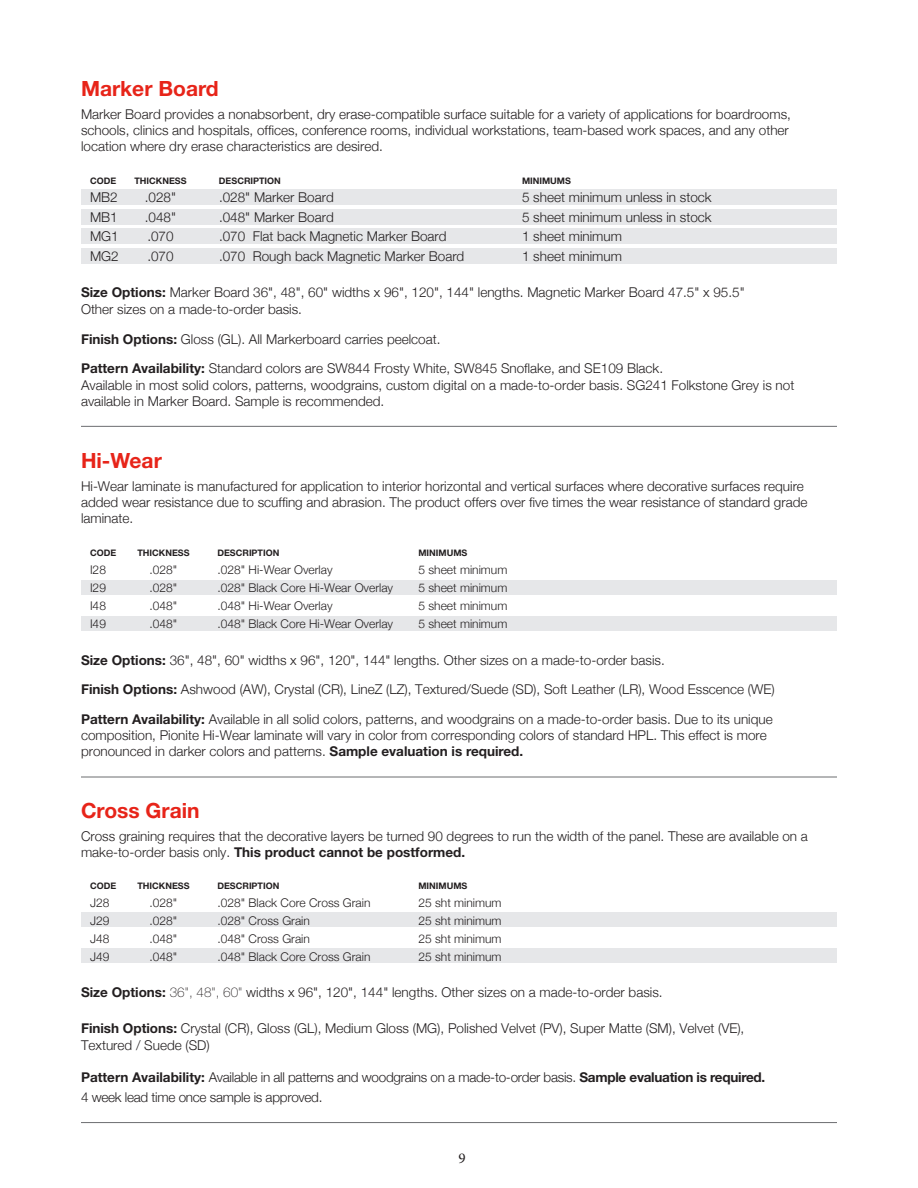
<style>
.page{position:relative;width:918px;height:1188px;background:#fff}
.page>*{position:absolute;margin:0;border:0;box-sizing:border-box;transform-origin:0 0}
.t1{font:700 21px "Helvetica Neue LT Std";color:#e72419}
.t2{font:15px "Minion Pro";color:#231f20}
.t3{font:300 13.5px/16.2px "Helvetica Neue";color:#231f20}
.t4{font:300 13.5px/19.5px "Helvetica Neue";letter-spacing:-.02em;color:#231f20}
.t5{font:300 12px "Helvetica Neue";color:#231f20}
.t6{font:700 9px "Helvetica Neue LT Std";color:#231f20}
.s1{font-family:"Helvetica Neue LT Std";font-weight:700}
.s2{font-family:"Helvetica Neue LT Std";font-weight:100}
</style>
<div class="page">
<div style="left:81px;top:189px;width:756px;height:16px;background:#e6e7e9"></div>
<div style="left:81px;top:209px;width:756px;height:16px;background:#e6e7e9"></div>
<div style="left:81px;top:228px;width:756px;height:16px;background:#e6e7e9"></div>
<div style="left:81px;top:248px;width:756px;height:16px;background:#e6e7e9"></div>
<hr style="left:81px;top:426px;width:756px;height:1px;background:#6c6d70">
<div style="left:81px;top:581px;width:756px;height:14px;background:#e6e7e9"></div>
<div style="left:81px;top:617px;width:756px;height:14px;background:#e6e7e9"></div>
<hr style="left:81px;top:777px;width:756px;height:1px;background:#6c6d70">
<div style="left:81px;top:913px;width:756px;height:14px;background:#e6e7e9"></div>
<div style="left:81px;top:949px;width:756px;height:14px;background:#e6e7e9"></div>
<hr style="left:81px;top:1122px;width:756px;height:1px;background:#6c6d70">
<p class="t1" style="left:81px;top:76px;width:139px">Marker Board</p>
<p class="t3" style="left:81px;top:106px;width:711px">Marker Board provides a nonabsorbent, dry erase-compatible surface suitable for a variety of applications for boardrooms, schools, clinics and hospitals, offices, conference rooms, individual workstations, team-based work spaces, and any other location where dry erase characteristics are desired.</p>
<p class="t6" style="left:90px;top:176px;width:28px">CODE</p>
<p class="t6" style="left:134px;top:176px;width:54px">THICKNESS</p>
<p class="t6" style="left:219px;top:176px;width:63px">DESCRIPTION</p>
<p class="t6" style="left:522px;top:176px;width:50px">MINIMUMS</p>
<p class="t3" style="left:90px;top:189px;width:110px">MB2 .028" .</p>
<p class="t3" style="left:223px;top:189px;width:113px">028" Marker Board</p>
<p class="t3" style="left:522px;top:189px;width:191px">5 sheet minimum unless in stock</p>
<p class="t3" style="left:90px;top:209px;width:110px">MB1 .048" .</p>
<p class="t3" style="left:223px;top:209px;width:113px">048" Marker Board</p>
<p class="t3" style="left:522px;top:209px;width:191px">5 sheet minimum unless in stock</p>
<p class="t3" style="left:90px;top:228px;width:109px">MG1 .070 .</p>
<p class="t3" style="left:223px;top:228px;width:225px">070 Flat back Magnetic Marker Board</p>
<p class="t3" style="left:522px;top:228px;width:101px">1 sheet minimum</p>
<p class="t3" style="left:90px;top:248px;width:109px">MG2 . 070 .</p>
<p class="t3" style="left:223px;top:248px;width:243px">070 Rough back Magnetic Marker Board</p>
<p class="t3" style="left:522px;top:248px;width:101px">1 sheet minimum</p>
<p class="t3" style="left:81px;top:284px;width:665px"><span class="s1">Size Options:</span> Marker Board 36", 48", 60" widths x 96", 120", 144" lengths. Magnetic Marker Board 47. 5" x 95. 5"<br>Other sizes on a made-to-order basis.</p>
<p class="t3" style="left:81px;top:330px;width:358px"><span class="s1">Finish Options:</span> Gloss (GL). All Markerboard carries peelcoat.</p>
<p class="t3" style="left:81px;top:360px;width:715px"><span class="s1">Pattern Availability:</span> Standard colors are SW844 Frosty White, SW845 Snoflake, and SE109 Black.<br>Available in most solid colors, patterns, woodgrains, custom digital on a made-to-order basis. SG241 Folkstone Grey is not available in Marker Board. Sample is recommended.</p>
<p class="t1" style="left:81px;top:447px;width:82px">Hi-Wear</p>
<p class="t3" style="left:81px;top:477px;width:728px">Hi-Wear laminate is manufactured for application to interior horizontal and vertical surfaces where decorative surfaces require added wear resistance due to scuffing and abrasion. The product offers over five times the wear resistance of standard grade laminate.</p>
<p class="t6" style="left:90px;top:547px;width:28px">CODE</p>
<p class="t6" style="left:137px;top:547px;width:54px">THICKNESS</p>
<p class="t6" style="left:217px;top:547px;width:63px">DESCRIPTION</p>
<p class="t6" style="left:418px;top:547px;width:50px">MINIMUMS</p>
<p class="t5" style="left:90px;top:563px;width:40px">I28 .</p>
<p class="t5" style="left:153px;top:563px;width:47px">028" .</p>
<p class="t5" style="left:221px;top:563px;width:113px">028" Hi-Wear Overlay</p>
<p class="t5" style="left:418px;top:563px;width:90px">5 sheet minimum</p>
<p class="t5" style="left:90px;top:581px;width:40px">I29 .</p>
<p class="t5" style="left:153px;top:581px;width:47px">028" .</p>
<p class="t5" style="left:221px;top:581px;width:174px">028" Black Core Hi-Wear Overlay</p>
<p class="t5" style="left:418px;top:581px;width:90px">5 sheet minimum</p>
<p class="t5" style="left:90px;top:599px;width:40px">I48 .</p>
<p class="t5" style="left:153px;top:599px;width:47px">048" .</p>
<p class="t5" style="left:221px;top:599px;width:113px">048" Hi-Wear Overlay</p>
<p class="t5" style="left:418px;top:599px;width:90px">5 sheet minimum</p>
<p class="t5" style="left:90px;top:617px;width:40px">I49 .</p>
<p class="t5" style="left:153px;top:617px;width:47px">048" .</p>
<p class="t5" style="left:221px;top:617px;width:174px">048" Black Core Hi-Wear Overlay</p>
<p class="t5" style="left:418px;top:617px;width:90px">5 sheet minimum</p>
<p class="t3" style="left:81px;top:651px;width:583px"><span class="s1">Size Options:</span> 36", 48", 60" widths x 96", 120", 144" lengths. Other sizes on a made-to-order basis.</p>
<p class="t3" style="left:81px;top:681px;width:695px"><span class="s1">Finish Options:</span> Ashwood (AW), Crystal (CR), LineZ (LZ), Textured/Suede (SD), Soft Leather (LR), Wood Esscence (WE)</p>
<p class="t3" style="left:81px;top:711px;width:693px"><span class="s1">Pattern Availability:</span> Available in all solid colors, patterns, and woodgrains on a made-to-order basis. Due to its unique composition, Pionite Hi-Wear laminate will vary in color from corresponding colors of standard HPL. This effect is more pronounced in darker colors and patterns. <span class="s1">Sample evaluation is required.</span></p>
<p class="t1" style="left:81px;top:798px;width:120px">Cross Grain</p>
<p class="t3" style="left:81px;top:828px;width:728px">Cross graining requires that the decorative layers be turned 90 degrees to run the width of the panel. These are available on a make-to-order basis only. <span class="s1">This product cannot be postformed.</span></p>
<p class="t6" style="left:90px;top:880px;width:28px">CODE</p>
<p class="t6" style="left:137px;top:880px;width:54px">THICKNESS</p>
<p class="t6" style="left:217px;top:880px;width:63px">DESCRIPTION</p>
<p class="t6" style="left:418px;top:880px;width:50px">MINIMUMS</p>
<p class="t5" style="left:90px;top:895px;width:42px">J28 .</p>
<p class="t5" style="left:153px;top:895px;width:47px">028" .</p>
<p class="t5" style="left:221px;top:895px;width:151px">028" Black Core Cross Grain</p>
<p class="t5" style="left:418px;top:895px;width:85px">25 sht minimum</p>
<p class="t5" style="left:90px;top:913px;width:42px">J29 .</p>
<p class="t5" style="left:153px;top:913px;width:47px">028" .</p>
<p class="t5" style="left:221px;top:913px;width:91px">028" Cross Grain</p>
<p class="t5" style="left:418px;top:913px;width:85px">25 sht minimum</p>
<p class="t5" style="left:90px;top:931px;width:42px">J48 .</p>
<p class="t5" style="left:153px;top:931px;width:47px">048" .</p>
<p class="t5" style="left:221px;top:931px;width:91px">048" Cross Grain</p>
<p class="t5" style="left:418px;top:931px;width:85px">25 sht minimum</p>
<p class="t5" style="left:90px;top:949px;width:42px">J49 .</p>
<p class="t5" style="left:153px;top:949px;width:47px">048" .</p>
<p class="t5" style="left:221px;top:949px;width:151px">048" Black Core Cross Grain</p>
<p class="t5" style="left:418px;top:949px;width:85px">25 sht minimum</p>
<p class="t3" style="left:81px;top:984px;width:581px"><span class="s1">Size Options:</span> <span class="s2">36", 48", 60"</span> widths x 96", 120", 144" lengths. Other sizes on a made-to-order basis.</p>
<p class="t3" style="left:81px;top:1020px;width:665px"><span class="s1">Finish Options:</span> Crystal (CR), Gloss (GL), Medium Gloss (MG), Polished Velvet (PV), Super Matte (SM), Velvet (VE),<br>Textured / Suede (SD)</p>
<p class="t4" style="left:81px;top:1068px;width:686px"><span class="s1">Pattern Availability:</span> Available in all patterns and woodgrains on a made-to-order basis. <span class="s1">Sample evaluation is required.<br></span>4 week lead time once sample is approved.</p>
<p class="t2" style="left:459px;top:1148px;width:9px">9</p>
</div>
